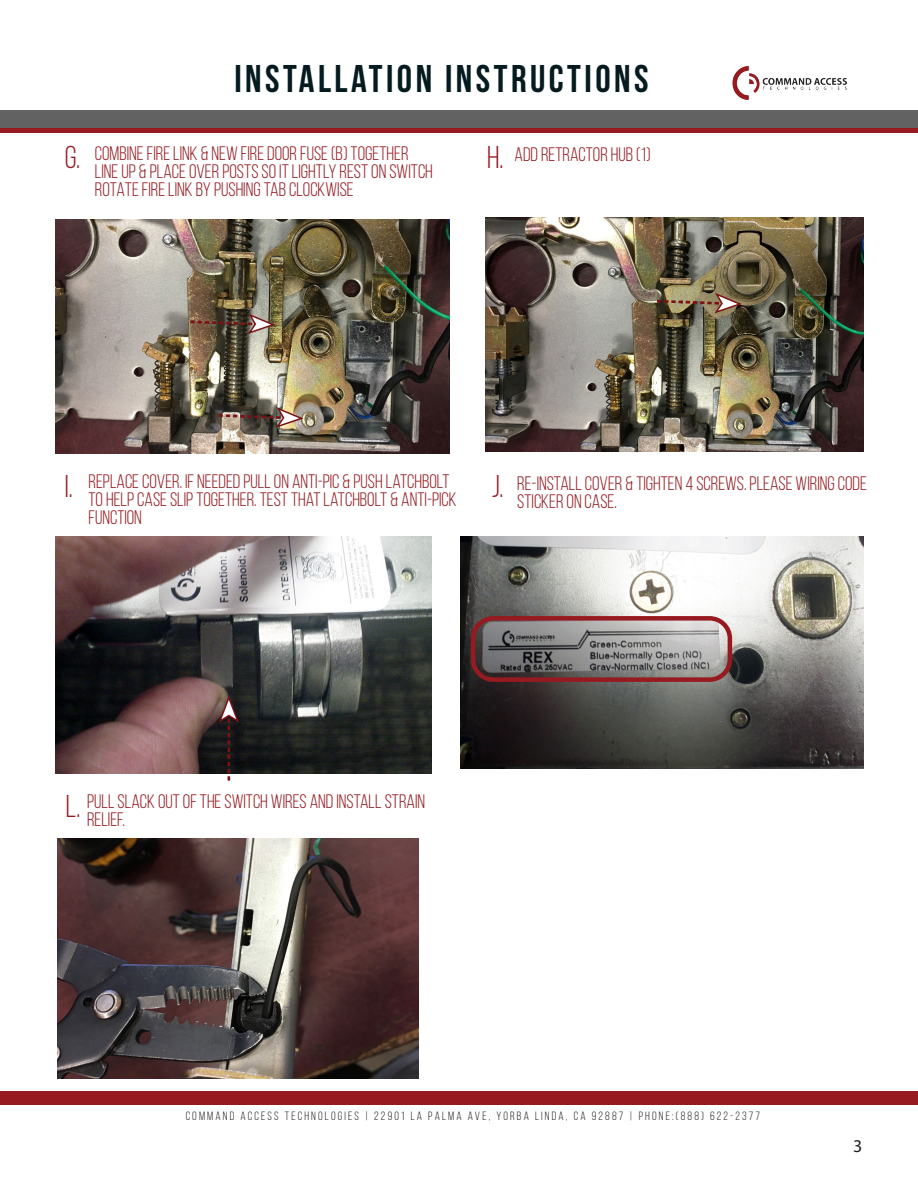
<style>
.page{position:relative;width:918px;height:1188px;background:#fff}
.page>*{position:absolute;margin:0;border:0;box-sizing:border-box;transform-origin:0 0}
.t1{font:700 38.55px "Bebas Neue";letter-spacing:.09em;color:#051b1f}
.t2{font:31.5px "Bebas Neue";color:#961a20}
.t3{font:19.5px/18px "Bebas Neue";color:#961a20}
.t4{font:18px "Myriad Pro";color:#231f20}
.t5{font:12px "Bebas Neue";letter-spacing:.18em;color:#231f20}
</style>
<div class="page">
<img style="left:460px;top:537px;width:404px;height:232px">
<img style="left:56px;top:537px;width:376px;height:236px">
<img style="left:57px;top:839px;width:361px;height:239px">
<img style="left:55px;top:220px;width:395px;height:233px">
<img style="left:486px;top:217px;width:378px;height:234px">
<div style="left:0;top:1091px;width:918px;height:14px;background:#961a20"></div>
<img style="left:732px;top:66px;width:115px;height:34px">
<div style="left:0;top:111px;width:918px;height:17px;background:#626263"></div>
<div style="left:0;top:128px;width:918px;height:5px;background:#961a20"></div>
<svg style="left:188px;top:312px;width:87px;height:24px;background:#715e4d"></svg>
<svg style="left:654px;top:291px;width:88px;height:24px;background:#837257"></svg>
<svg style="left:216px;top:406px;width:87px;height:23px;background:#7e6c5f"></svg>
<div style="left:471px;top:616px;width:261px;height:66px;border:4px solid #961a20;border-radius:20px"></div>
<svg style="left:217px;top:696px;width:24px;height:85px;background:#453a3a"></svg>
<p class="t1" style="left:234px;top:57px;width:416px">INSTALLATION INSTRUCTIONS</p>
<p class="t2" style="left:65px;top:140px;width:17px">G.</p>
<p class="t3" style="left:95px;top:144px;width:340px">COMBINE FIRE LINK &amp; NEW FIRE DOOR FUSE (B) TOGETHER<br>LINE UP &amp; PLACE OVER POSTS SO IT LIGHTLY REST ON SWITCH<br>ROTATE FIRE LINK BY PUSHING TAB CLOCKWISE</p>
<p class="t2" style="left:487px;top:140px;width:18px">H.</p>
<p class="t3" style="left:515px;top:145px;width:138px">ADD RETRACTOR HUB (1)</p>
<p class="t3" style="left:89px;top:473px;width:370px">REPLACE COVER. IF NEEDED PULL ON ANTI-PIC &amp; PUSH LATCHBOLT<br>TO HELP CASE SLIP TOGETHER. TEST THAT LATCHBOLT &amp; ANTI-PICK<br>FUNCTION</p>
<p class="t3" style="left:517px;top:474px;width:351px">RE-INSTALL COVER &amp; TIGHTEN 4 SCREWS. PLEASE WIRING CODE<br>STICKER ON CASE.</p>
<p class="t2" style="left:65px;top:470px;width:9px">I.</p>
<p class="t2" style="left:492px;top:470px;width:13px">J.</p>
<p class="t2" style="left:66px;top:789px;width:16px">L.</p>
<p class="t3" style="left:87px;top:792px;width:340px">PULL SLACK OUT OF THE SWITCH WIRES AND INSTALL STRAIN<br>RELIEF.</p>
<p class="t5" style="left:186px;top:1110px;width:576px">COMMAND ACCESS TECHNOLOGIES | 22901 LA PALMA AVE, YORBA LINDA, CA 92887 | PHONE:(888) 622-2377</p>
<p class="t4" style="left:853px;top:1135px;width:11px">3</p>
</div>
